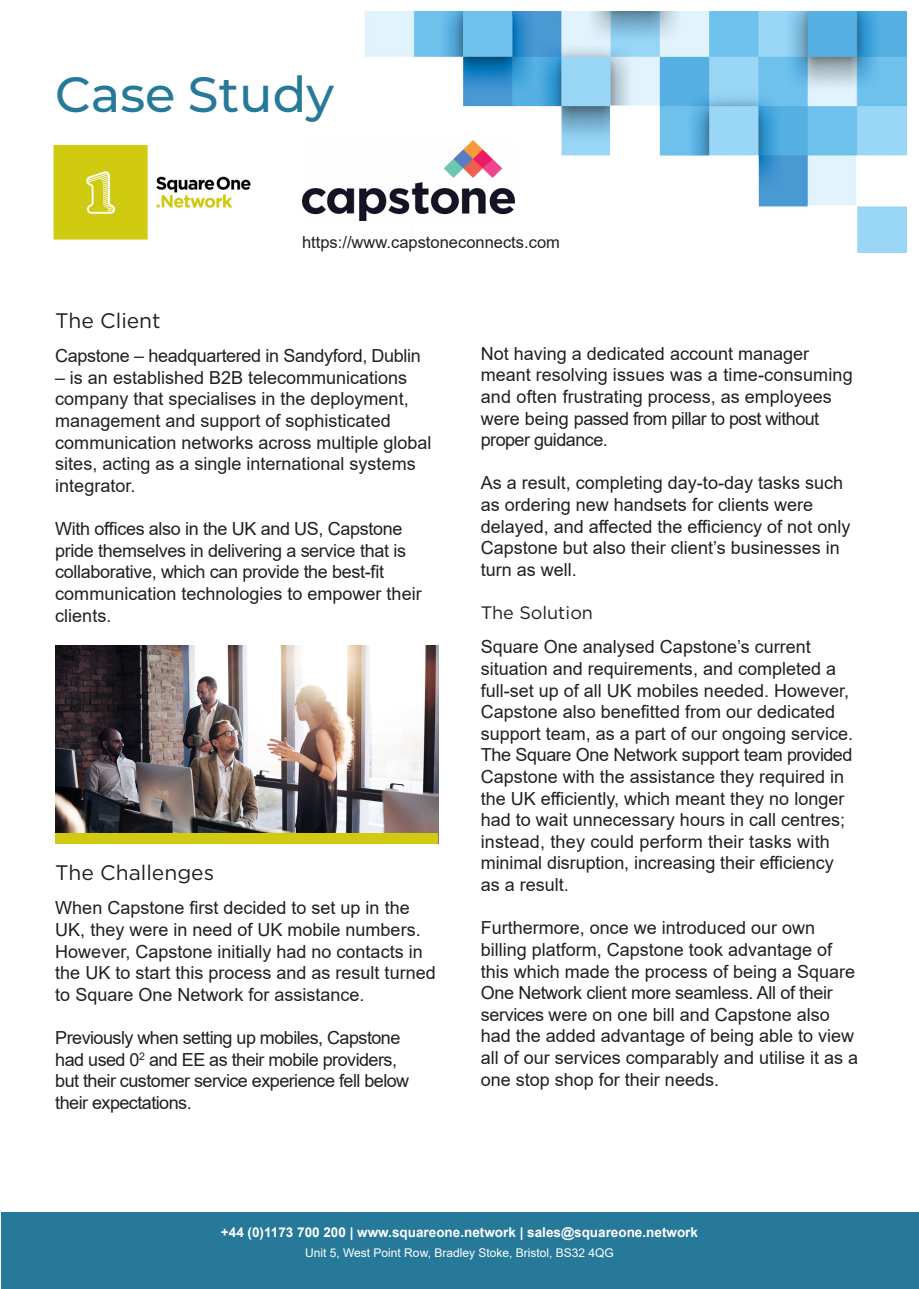
<style>
.page{position:relative;width:919px;height:1289px;background:#fff}
.page>*{position:absolute;margin:0;border:0;box-sizing:border-box;transform-origin:0 0}
.t1{font:500 49.5px "Montserrat";color:#277999}
.t2{font:21px "Gotham";color:#231f20}
.t3{font:18px/21.6px "Arial";color:#231f20}
.t4{font:18px/21.6px "Arial";letter-spacing:-.02em;color:#231f20}
.t5{font:18px/21.6px "Arial";letter-spacing:-.03em;color:#231f20}
.t6{font:18px "Gotham";color:#231f20}
.t7{font:16.5px "Arial";color:#231f20}
.t8{font:700 13.5px "Arial";color:#fff}
.t9{font:12px "Arial";color:#fff}
</style>
<div class="page">
<img style="left:364px;top:12px;width:542px;height:240px">
<img style="left:53px;top:144px;width:198px;height:96px">
<img style="left:302px;top:140px;width:212px;height:80px">
<div style="left:2px;top:1212px;width:916px;height:76px;background:#277999"></div>
<img style="left:55px;top:646px;width:383px;height:187px">
<div style="left:55px;top:833px;width:383px;height:10px;background:#d0ca10"></div>
<p class="t1" style="left:55px;top:60px;width:280px">Case Study</p>
<p class="t7" style="left:302px;top:231px;width:259px">https://www.capstoneconnects.com</p>
<p class="t2" style="left:55px;top:309px;width:107px">The Client</p>
<p class="t4" style="left:55px;top:345px;width:367px">Capstone – headquartered in Sandyford, Dublin</p>
<p class="t3" style="left:55px;top:366px;width:378px">– is an established B2B telecommunications company that specialises in the deployment, management and support of sophisticated communication networks across multiple global sites, acting as a single international systems integrator.</p>
<p class="t4" style="left:55px;top:518px;width:352px">With offices also in the UK and US, Capstone pride themselves in delivering a service that is</p>
<p class="t4" style="left:55px;top:561px;width:330px">collaborative, which can provide the best-fit</p>
<p class="t3" style="left:55px;top:582px;width:368px">communication technologies to empower their clients.</p>
<p class="t2" style="left:55px;top:861px;width:160px">The Challenges</p>
<p class="t3" style="left:55px;top:897px;width:382px">When Capstone first decided to set up in the UK, they were in need of UK mobile numbers.<br>However, Capstone initially had no contacts in the UK to start this process and as result turned to Square One Network for assistance.</p>
<p class="t5" style="left:55px;top:1026px;width:346px">Previously when setting up mobiles, Capstone</p>
<p class="t5" style="left:55px;top:1048px;width:343px">had used 0<sup>2</sup> and EE as their mobile providers,</p>
<p class="t5" style="left:55px;top:1070px;width:355px">but their customer service experience fell below their expectations.</p>
<p class="t3" style="left:480px;top:342px;width:373px">Not having a dedicated account manager meant resolving issues was a time-consuming and often frustrating process, as employees were being passed from pillar to post without</p>
<p class="t5" style="left:480px;top:429px;width:128px">proper guidance.</p>
<p class="t3" style="left:480px;top:472px;width:371px">As a result, completing day-to-day tasks such as ordering new handsets for clients were delayed, and affected the efficiency of not only Capstone but also their client’s businesses in turn as well.</p>
<p class="t6" style="left:480px;top:603px;width:114px">The Solution</p>
<p class="t3" style="left:480px;top:636px;width:331px">Square One analysed Capstone’s current</p>
<p class="t3" style="left:480px;top:657px;width:374px">situation and requirements, and completed a full-set up of all UK mobiles needed. However, Capstone also benefitted from our dedicated support team, as a part of our ongoing service.<br>The Square One Network support team provided Capstone with the assistance they required in the UK efficiently, which meant they no longer had to wait unnecessary hours in call centres; instead, they could perform their tasks with</p>
<p class="t3" style="left:480px;top:852px;width:354px">minimal disruption, increasing their efficiency</p>
<p class="t3" style="left:480px;top:873px;width:90px">as a result.</p>
<p class="t3" style="left:480px;top:917px;width:336px">Furthermore, once we introduced our own</p>
<p class="t3" style="left:480px;top:938px;width:379px">billing platform, Capstone took advantage of this which made the process of being a Square One Network client more seamless. All of their services were on one bill and Capstone also had the added advantage of being able to view all of our services comparably and utilise it as a one stop shop for their needs.</p>
<p class="t8" style="left:221px;top:1222px;width:478px">+44 (0)1173 700 200 | www.squareone.network | sales@squareone.network</p>
<p class="t9" style="left:305px;top:1243px;width:310px">Unit 5, West Point Row, Bradley Stoke, Bristol, BS32 4QG</p>
</div>
